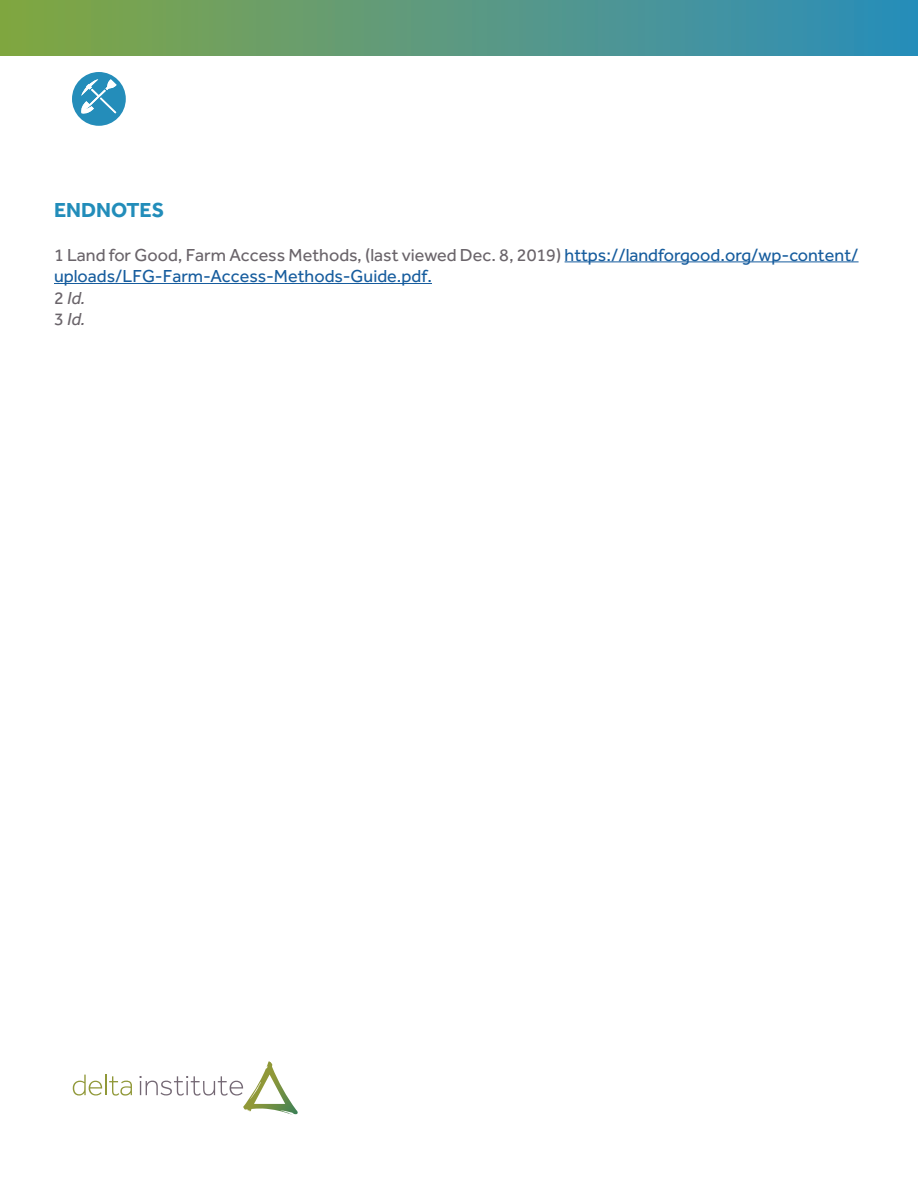
<style>
.page{position:relative;width:918px;height:1188px;background:#fff}
.page>*{position:absolute;margin:0;border:0;box-sizing:border-box;transform-origin:0 0}
.t1{font:700 21px "Effra";color:#228dba}
.t2{font:18px/21.6px "Effra";color:#175d9e}
.t3{font:italic 18px "Effra";color:#6a646a}
.s1{color:#6a646a}
.s2{font-style:normal}
</style>
<div class="page">
<hr style="left:565px;top:261px;width:294px;height:1px;background:#175d9e">
<hr style="left:54px;top:283px;width:378px;height:1px;background:#175d9e">
<svg style="left:73px;top:1075px;width:29px;height:21px"></svg>
<hr style="left:105px;top:1075px;width:2px;height:20px;background:#909838">
<svg style="left:109px;top:1076px;width:23px;height:20px"></svg>
<svg style="left:140px;top:1061px;width:158px;height:54px"></svg>
<div style="left:0;top:0;width:918px;height:55px;background:linear-gradient(to right,#85a642,#2d8dbd)"></div>
<div style="left:72px;top:72px;width:54px;height:54px;background:#248dba;border-radius:50%"></div>
<svg style="left:81px;top:79px;width:36px;height:34px"></svg>
<p class="t1" style="left:54px;top:198px;width:112px">ENDNOTES</p>
<p class="t2" style="left:54px;top:244px;width:806px"><span class="s1">1 Land for Good, Farm Access Methods, (last viewed Dec. 8, 2019)</span> https://landforgood.org/wp-content/ uploads/LFG-Farm-Access-Methods-Guide.pdf.</p>
<p class="t3" style="left:54px;top:287px;width:33px"><span class="s2">2</span> Id.</p>
<p class="t3" style="left:54px;top:309px;width:33px"><span class="s2">3</span> Id.</p>
</div>
